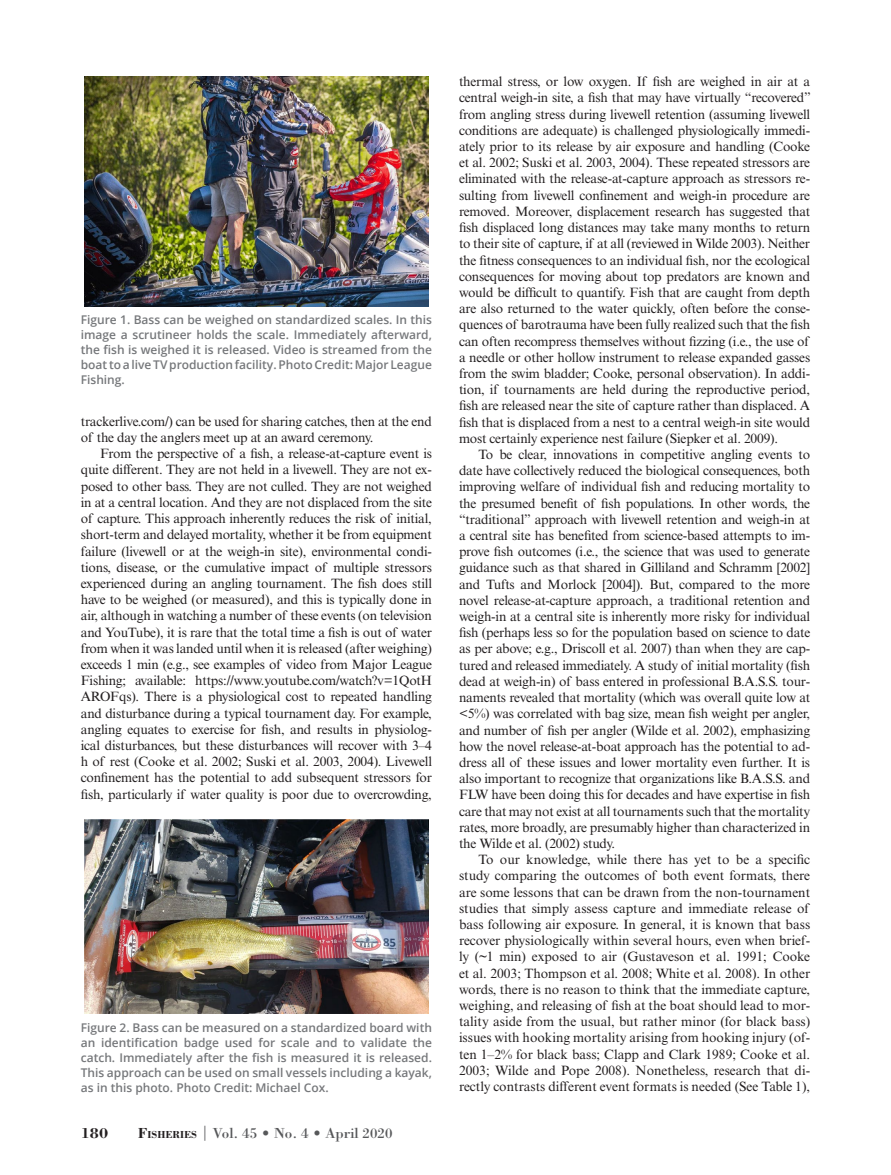
<style>
.page{position:relative;width:891px;height:1175px;background:#fff}
.page>*{position:absolute;margin:0;border:0;box-sizing:border-box;transform-origin:0 0}
.t1{font:15px "Bodoni Std";color:#57585a}
.t2{font:700 15px "Bodoni Std";color:#231f20}
.t3{font:13.5px/16.2px "Times New Roman MT Std";letter-spacing:-.015em;color:#231f20;text-align:justify}
.t4{font:600 12px/15px "Open Sans";color:#76787b;text-align:justify}
.s1{font-weight:700;color:#231f20}
.s2{font-weight:700;font-size:10.5px;color:#231f20}
</style>
<div class="page">
<img style="left:84px;top:77px;width:345px;height:229px">
<img style="left:84px;top:819px;width:345px;height:194px">
<p class="t4" style="left:81px;top:312px;width:353px">Figure 1. Bass can be weighed on standardized scales. In this image a scrutineer holds the scale. Immediately afterward, the fish is weighed it is released. Video is streamed from the boat to a live TV production facility. Photo Credit: Major League Fishing.</p>
<p class="t3" style="left:81px;top:413px;width:353px">trackerlive.com/) can be used for sharing catches, then at the end of the day the anglers meet up at an award ceremony.</p>
<p class="t3" style="left:81px;top:445px;width:353px;text-indent:19px">From the perspective of a fish, a release-at-capture event is quite different. They are not held in a livewell. They are not ex&shy;posed to other bass. They are not culled. They are not weighed in at a central location. And they are not displaced from the site of capture. This approach inherently reduces the risk of initial, short-term and delayed mortality, whether it be from equipment failure (livewell or at the weigh-in site), environmental condi&shy;tions, disease, or the cumulative impact of multiple stressors experienced during an angling tournament. The fish does still have to be weighed (or measured), and this is typically done in air, although in watching a number of these events (on television and YouTube), it is rare that the total time a fish is out of water from when it was landed until when it is released (after weighing) exceeds 1 min (e.g., see examples of video from Major League Fishing; available: https://www.youtube.com/watch?v=1QotH AROFqs). There is a physiological cost to repeated handling and disturbance during a typical tournament day. For example, angling equates to exercise for fish, and results in physiolog&shy;ical disturbances, but these disturbances will recover with 3–4 h of rest (Cooke et al. 2002; Suski et al. 2003, 2004). Livewell confinement has the potential to add subsequent stressors for fish, particularly if water quality is poor due to overcrowding,</p>
<p class="t4" style="left:81px;top:1019px;width:353px">Figure 2. Bass can be measured on a standardized board with an identification badge used for scale and to validate the catch. Immediately after the fish is measured it is released.<br>This approach can be used on small vessels including a kayak, as in this photo. Photo Credit: Michael Cox.</p>
<p class="t2" style="left:81px;top:1123px;width:29px">180</p>
<p class="t1" style="left:138px;top:1124px;width:256px"><span class="s1">F</span><span class="s2">ISHERIES</span> | Vol. 45 • No. 4 • April 2020</p>
<p class="t3" style="left:459px;top:74px;width:353px;text-align:left">thermal stress, or low oxygen. If fish are weighed in air at a central weigh-in site, a fish that may have virtually “recovered” from angling stress during livewell retention (assuming livewell conditions are adequate) is challenged physiologically immedi&shy;ately prior to its release by air exposure and handling (Cooke et al. 2002; Suski et al. 2003, 2004). These repeated stressors are eliminated with the release-at-capture approach as stressors re&shy;sulting from livewell confinement and weigh-in procedure are removed. Moreover, displacement research has suggested that fish displaced long distances may take many months to return to their site of capture, if at all (reviewed in Wilde 2003). Neither the fitness consequences to an individual fish, nor the ecological consequences for moving about top predators are known and would be difficult to quantify. Fish that are caught from depth are also returned to the water quickly, often before the conse&shy;quences of barotrauma have been fully realized such that the fish can often recompress themselves without fizzing (i.e., the use of a needle or other hollow instrument to release expanded gasses from the swim bladder; Cooke, personal observation). In addi&shy;tion, if tournaments are held during the reproductive period, fish are released near the site of capture rather than displaced. A fish that is displaced from a nest to a central weigh-in site would most certainly experience nest failure (Siepker et al. 2009).</p>
<p class="t3" style="left:459px;top:446px;width:353px;text-indent:19px">To be clear, innovations in competitive angling events to date have collectively reduced the biological consequences, both improving welfare of individual fish and reducing mortality to the presumed benefit of fish populations. In other words, the “traditional” approach with livewell retention and weigh-in at a central site has benefited from science-based attempts to im&shy;prove fish outcomes (i.e., the science that was used to generate guidance such as that shared in Gilliland and Schramm [2002] and Tufts and Morlock [2004]). But, compared to the more novel release-at-capture approach, a traditional retention and weigh-in at a central site is inherently more risky for individual fish (perhaps less so for the population based on science to date as per above; e.g., Driscoll et al. 2007) than when they are cap&shy;tured and released immediately. A study of initial mortality (fish dead at weigh-in) of bass entered in professional B.A.S.S. tour&shy;naments revealed that mortality (which was overall quite low at &lt;5%) was correlated with bag size, mean fish weight per angler, and number of fish per angler (Wilde et al. 2002), emphasizing how the novel release-at-boat approach has the potential to ad&shy;dress all of these issues and lower mortality even further. It is also important to recognize that organizations like B.A.S.S. and FLW have been doing this for decades and have expertise in fish care that may not exist at all tournaments such that the mortality rates, more broadly, are presumably higher than characterized in the Wilde et al. (2002) study.</p>
<p class="t3" style="left:459px;top:851px;width:353px;text-indent:19px">To our knowledge, while there has yet to be a specific study comparing the outcomes of both event formats, there are some lessons that can be drawn from the non-tournament studies that simply assess capture and immediate release of bass following air exposure. In general, it is known that bass recover physiologically within several hours, even when brief&shy;ly (~1 min) exposed to air (Gustaveson et al. 1991; Cooke et al. 2003; Thompson et al. 2008; White et al. 2008). In other words, there is no reason to think that the immediate capture, weighing, and releasing of fish at the boat should lead to mor&shy;tality aside from the usual, but rather minor (for black bass) issues with hooking mortality arising from hooking injury (of&shy;ten 1–2% for black bass; Clapp and Clark 1989; Cooke et al.<br>2003; Wilde and Pope 2008). Nonetheless, research that di&shy;rectly contrasts different event formats is needed (See Table 1),</p>
</div>
